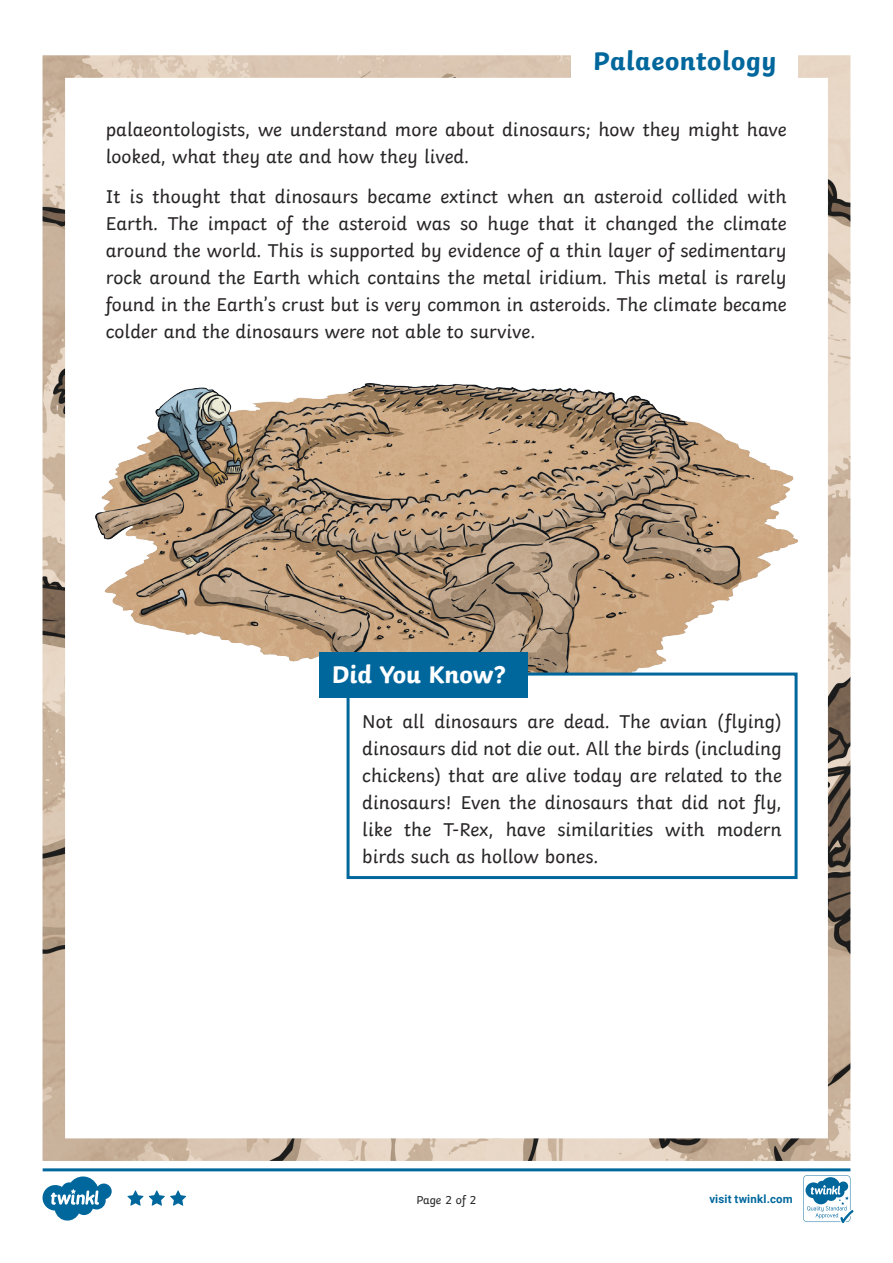
<style>
.page{position:relative;width:893px;height:1263px;background:#fff}
.page>*{position:absolute;margin:0;border:0;box-sizing:border-box;transform-origin:0 0}
.Heading_1{font:700 27px "Twinkl";letter-spacing:.02em;color:#00679d}
.Heading_2{font:700 25.5px "Twinkl";color:#fff}
.KS2_Body_Copy{font:19.5px/27px "Twinkl";color:#282526;text-align:justify}
.t1{font:12px "Twinkl";letter-spacing:-.005em;color:#282526}
.t2{font:700 11.4px "Roboto";letter-spacing:.02em;color:#00679d}
</style>
<div class="page">
<img style="left:43px;top:55px;width:807px;height:1106px">
<div style="left:572px;top:31px;width:226px;height:60px;background:#fff"></div>
<svg style="left:43px;top:1168px;width:810px;height:55px"></svg>
<p class="Heading_1" style="left:593px;top:39px;width:185px">Palaeontology</p>
<p class="KS2_Body_Copy" style="left:106px;top:114px;width:682px">palaeontologists, we understand more about dinosaurs; how they might have looked, what they ate and how they lived.</p>
<p class="KS2_Body_Copy" style="left:106px;top:181px;width:682px">It is thought that dinosaurs became extinct when an asteroid collided with Earth. The impact of the asteroid was so huge that it changed the climate around the world. This is supported by evidence of a thin layer of sedimentary rock around the Earth which contains the metal iridium. This metal is rarely found in the Earth’s crust but is very common in asteroids. The climate became colder and the dinosaurs were not able to survive.</p>
<p class="Heading_2" style="left:332px;top:653px;width:176px">Did You Know?</p>
<p class="KS2_Body_Copy" style="left:362px;top:706px;width:421px">Not all dinosaurs are dead. The avian (flying) dinosaurs did not die out. All the birds (including chickens) that are alive today are related to the dinosaurs! Even the dinosaurs that did not fly, like the T-Rex, have similarities with modern birds such as hollow bones.</p>
<p class="t1" style="left:416px;top:1191px;width:62px">Page 2 of 2</p>
<p class="t2" style="left:709px;top:1191px;width:85px">visit twinkl.com</p>
</div>
